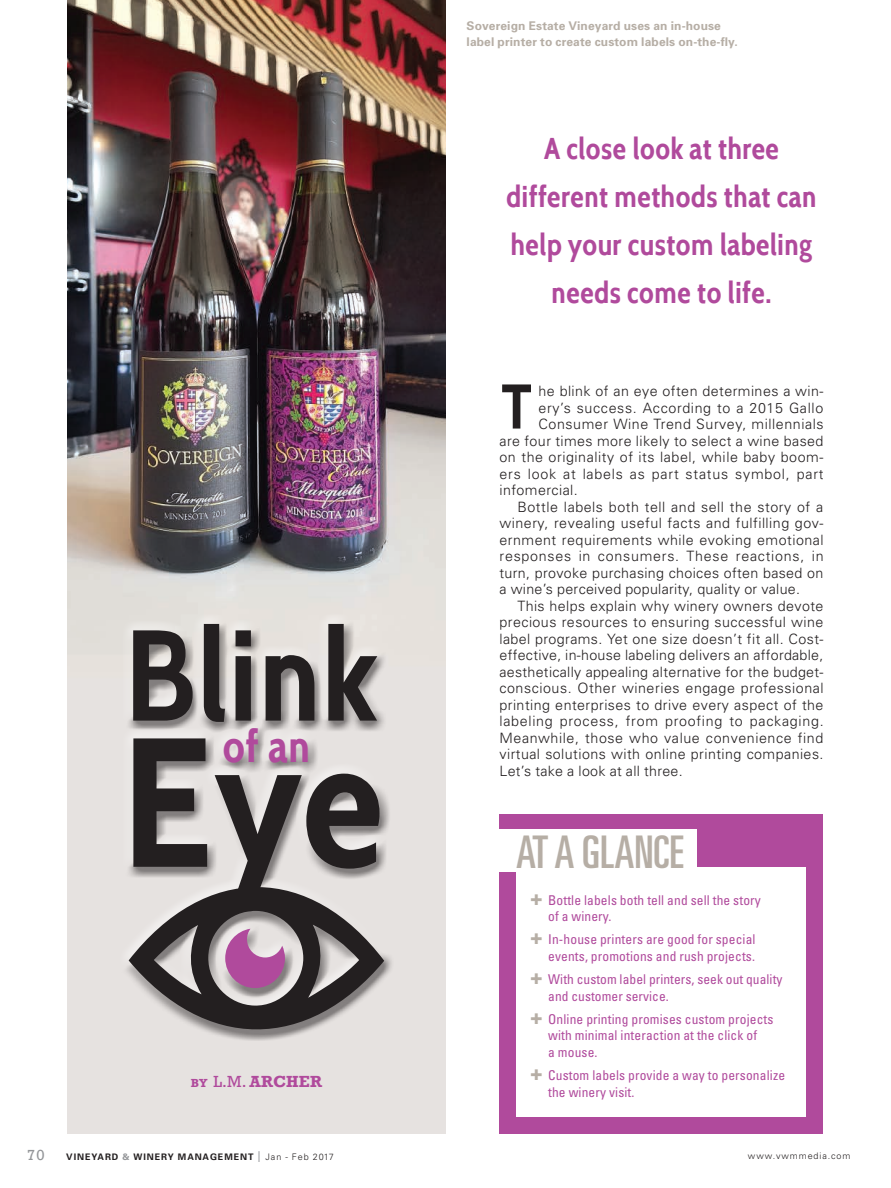
<style>
.page{position:relative;width:891px;height:1188px;background:#fff}
.page>*{position:absolute;margin:0;border:0;box-sizing:border-box;transform-origin:0 0}
.t1{font:700 183.45px "Cabin Condensed";color:#231f20}
.t2{font:700 128.85px "Cabin Condensed";letter-spacing:.02em;color:#231f20}
.t3{font:700 45.15px "Cabin Condensed";color:#b04a9c}
.Caption_R{font:ultra-condensed 45px "Univers";color:#b6aea5}
.Body_Standard_R{font:700 30px/48px "Cabin Condensed";letter-spacing:.02em;color:#b04a9c;text-align:center}
.Caption_R-2{font:700 16.5px "Rockwell";letter-spacing:.01em;color:#b04a9c}
.t4{font:15px "Rockwell";color:#939598}
.Body_Standard_R-2{font:300 14.25px/16.5px "Univers";letter-spacing:.03em;color:#231f20;text-align:justify}
.Body_Standard_R-3{font:300 14.25px "Univers";letter-spacing:.055em;color:#231f20}
.Sidebar_ListText_R{font:condensed 13.5px/16.5px "Univers";letter-spacing:.01em;color:#b04a9c}
.Caption_R-3{font:700 12px/16.5px "Univers";letter-spacing:.01em;color:#b6aea5}
.t5{font:700 9px "Univers";letter-spacing:.1em;color:#231f20}
.t6{font:300 9px "Univers";letter-spacing:.1em;color:#231f20}
.s1{font-size:12px}
.s2{font-weight:400}
.s3{font-weight:900;font-stretch:normal;font-size:21px;color:#b6aea5}
.s4{color:#939598}
.s5{font-weight:300;font-size:15px;color:#939598}
.s6{font-weight:300}
</style>
<div class="page">
<img style="left:68px;top:0;width:378px;height:1134px">
<svg style="left:502px;top:384px;width:29px;height:45px"></svg>
<div style="left:118px;top:613px;width:274px;height:404px;background:#e6e2de"></div>
<div style="left:121px;top:617px;width:274px;height:424px;background:#231f20;opacity:.5"></div>
<svg style="left:129px;top:862px;width:255px;height:191px"></svg>
<svg style="left:225px;top:929px;width:60px;height:59px"></svg>
<div style="left:500px;top:815px;width:324px;height:319px;background:#b04a9c"></div>
<div style="left:517px;top:867px;width:289px;height:250px;background:#fff"></div>
<div style="left:496px;top:830px;width:201px;height:42px;background:#fff"></div>
<p class="Caption_R-3" style="left:467px;top:17px;width:273px">Sovereign Estate Vineyard uses an in-house label printer to create custom labels on-the-fly.</p>
<h2 class="t2" style="left:128px;top:598px;width:251px">Blink</h2>
<h1 class="t1" style="left:121px;top:692px;width:264px">Eye</h1>
<h3 class="t3" style="left:223px;top:719px;width:89px">of an</h3>
<p class="Caption_R-2" style="left:191px;top:1071px;width:133px"><span class="s1">BY</span> <span class="s2">L.M.</span> ARCHER</p>
<p class="Body_Standard_R" style="left:507px;top:125px;width:312px">A close look at three different methods that can help your custom labeling needs come to life.</p>
<p class="Body_Standard_R-2" style="left:539px;top:382px;width:286px">he blink of an eye often determines a win-</p>
<p class="Body_Standard_R-2" style="left:539px;top:399px;width:286px">ery’s success. According to a 2015 Gallo</p>
<p class="Body_Standard_R-2" style="left:539px;top:415px;width:287px">Consumer Wine Trend Survey, millennials</p>
<p class="Body_Standard_R-2" style="left:500px;top:432px;width:326px">are four times more likely to select a wine based</p>
<p class="Body_Standard_R-2" style="left:500px;top:448px;width:325px">on the originality of its label, while baby boom-</p>
<p class="Body_Standard_R-3" style="left:500px;top:465px;width:326px">ers look at labels as part status symbol, part</p>
<p class="Body_Standard_R-2" style="left:500px;top:481px;width:80px">infomercial.</p>
<p class="Body_Standard_R-2" style="left:500px;top:498px;width:326px;text-indent:18px">Bottle labels both tell and sell the story of a winery, revealing useful facts and fulfilling gov&shy;ernment requirements while evoking emotional responses in consumers. These reactions, in turn, provoke purchasing choices often based on a wine’s perceived popularity, quality or value.</p>
<p class="Body_Standard_R-2" style="left:500px;top:597px;width:326px;text-indent:18px">This helps explain why winery owners devote precious resources to ensuring successful wine label programs. Yet one size doesn’t fit all. Cost&shy;effective, in-house labeling delivers an affordable, aesthetically appealing alternative for the budget&shy;conscious. Other wineries engage professional printing enterprises to drive every aspect of the labeling process, from proofing to packaging.<br>Meanwhile, those who value convenience find virtual solutions with online printing companies.<br>Let’s take a look at all three.</p>
<p class="Caption_R" style="left:516px;top:826px;width:169px">AT A GLANCE</p>
<p class="Sidebar_ListText_R" style="left:548px;top:891px;width:214px;text-indent:-18px"><span class="s3">+</span> Bottle labels both tell and sell the story of a winery.</p>
<p class="Sidebar_ListText_R" style="left:530px;top:931px;width:227px;text-align:right"><span class="s3">+</span> In-house printers are good for special events, promotions and rush projects.</p>
<p class="Sidebar_ListText_R" style="left:548px;top:971px;width:236px;text-indent:-18px"><span class="s3">+</span> With custom label printers, seek out quality and customer service.</p>
<p class="Sidebar_ListText_R" style="left:548px;top:1010px;width:227px;text-indent:-18px"><span class="s3">+</span> Online printing promises custom projects with minimal interaction at the click of<br>a mouse.</p>
<p class="Sidebar_ListText_R" style="left:548px;top:1067px;width:238px;text-indent:-18px"><span class="s3">+</span> Custom labels provide a way to personalize the winery visit.</p>
<p class="t4" style="left:27px;top:1147px;width:19px">70</p>
<p class="t5" style="left:66px;top:1151px;width:269px">VINEYARD <span class="s4">&amp;</span> WINERY MANAGEMENT <span class="s5">|</span> <span class="s6">Jan - Feb 2017</span></p>
<p class="t6" style="left:748px;top:1151px;width:104px">www.vwmmedia.com</p>
</div>
